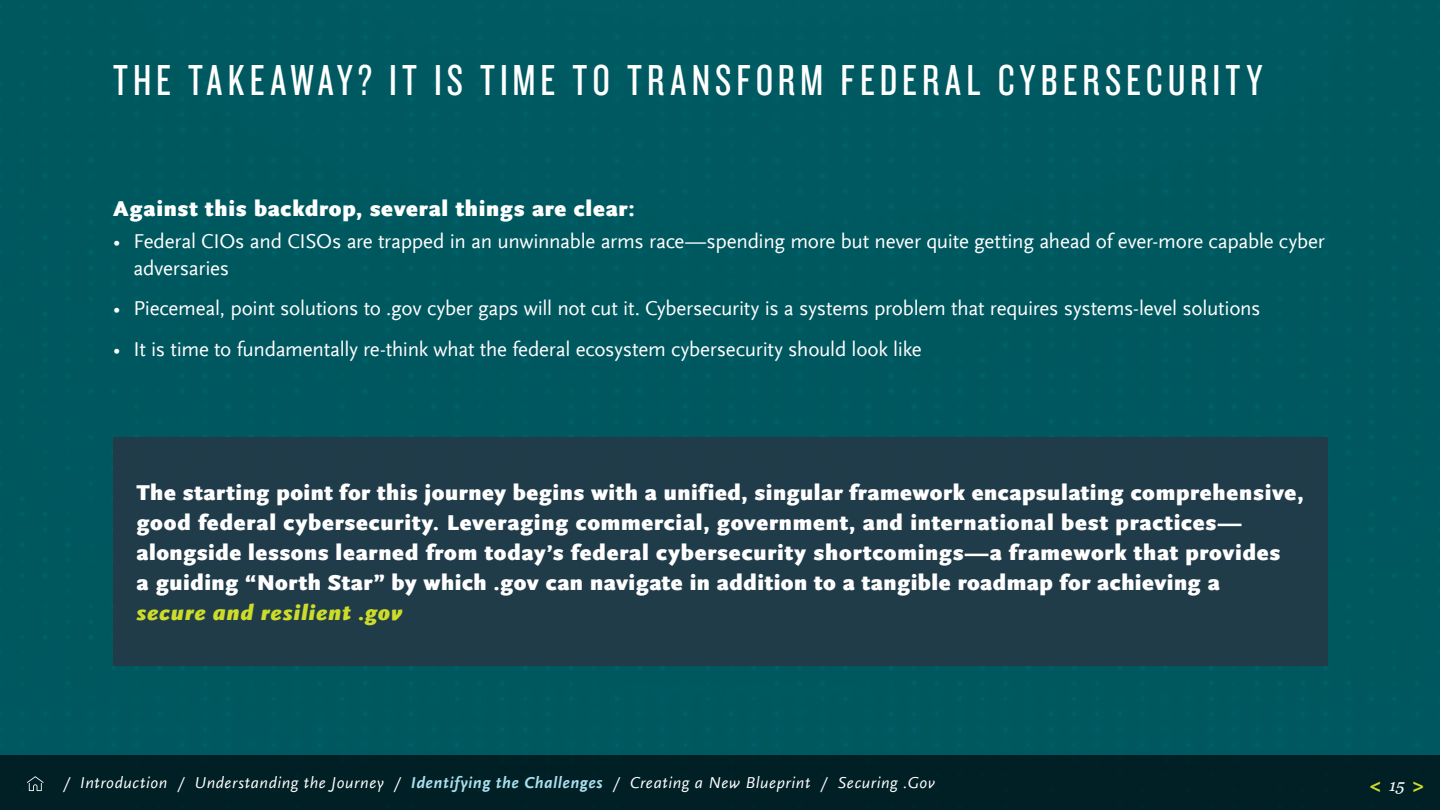
<style>
.page{position:relative;width:1440px;height:810px;background:#005e65}
.page>*{position:absolute;margin:0;border:0;box-sizing:border-box;transform-origin:0 0}
.t1{font:45px "Knockout 28 Junior Feathrwt";letter-spacing:.115em;color:#fff}
.t2{font:900 22.5px/30px "Scala Sans Offc";letter-spacing:.03em;color:#fff}
.t3{font:italic 900 22.5px "Scala Sans Offc";letter-spacing:.035em;color:#cddb29}
.t4{font:21px/27px "Scala Sans Offc";letter-spacing:-.01em;color:#fff}
.t5{font:900 condensed 19.5px "Myriad Pro";color:#cddb29}
.t6{font:italic 16.5px "Scala Sans Offc";letter-spacing:.04em;color:#fff}
.s1{font-weight:700;color:#aadfed}
.s2{font-family:"Georgia";font-weight:400;font-style:italic;font-stretch:normal;font-size:16.5px;color:#fff}
</style>
<div class="page">
<div style="left:113px;top:437px;width:1215px;height:229px;background:#263746"></div>
<div style="left:0;top:755px;width:1440px;height:55px;background:#002025"></div>
<svg style="left:27px;top:776px;width:17px;height:15px"></svg>
<h1 class="t1" style="left:113px;top:53px;width:1151px">THE TAKEAWAY? IT IS TIME TO TRANSFORM FEDERAL CYBERSECURITY</h1>
<p class="t2" style="left:113px;top:194px;width:523px">Against this backdrop, several things are clear:</p>
<p class="t4" style="left:133px;top:228px;width:1193px;text-indent:-20px">• Federal CIOs and CISOs are trapped in an unwinnable arms race—spending more but never quite getting ahead of ever-more capable cyber adversaries</p>
<p class="t4" style="left:113px;top:295px;width:1149px">• Piecemeal, point solutions to .gov cyber gaps will not cut it. Cybersecurity is a systems problem that requires systems-level solutions</p>
<p class="t4" style="left:113px;top:336px;width:810px">• It is time to fundamentally re-think what the federal ecosystem cybersecurity should look like</p>
<p class="t2" style="left:136px;top:478px;width:1168px">The starting point for this journey begins with a unified, singular framework encapsulating comprehensive, good federal cybersecurity. Leveraging commercial, government, and international best practices— alongside lessons learned from today’s federal cybersecurity shortcomings—a framework that provides<br>a guiding “North Star” by which .gov can navigate in addition to a tangible roadmap for achieving a</p>
<p class="t3" style="left:136px;top:599px;width:267px">secure and resilient .gov</p>
<p class="t6" style="left:63px;top:774px;width:873px">/ Introduction / Understanding the Journey / <span class="s1">Identifying the Challenges</span> / Creating a New Blueprint / Securing .Gov</p>
<p class="t5" style="left:1370px;top:773px;width:56px">&lt; <span class="s2">15</span> &gt;</p>
</div>
